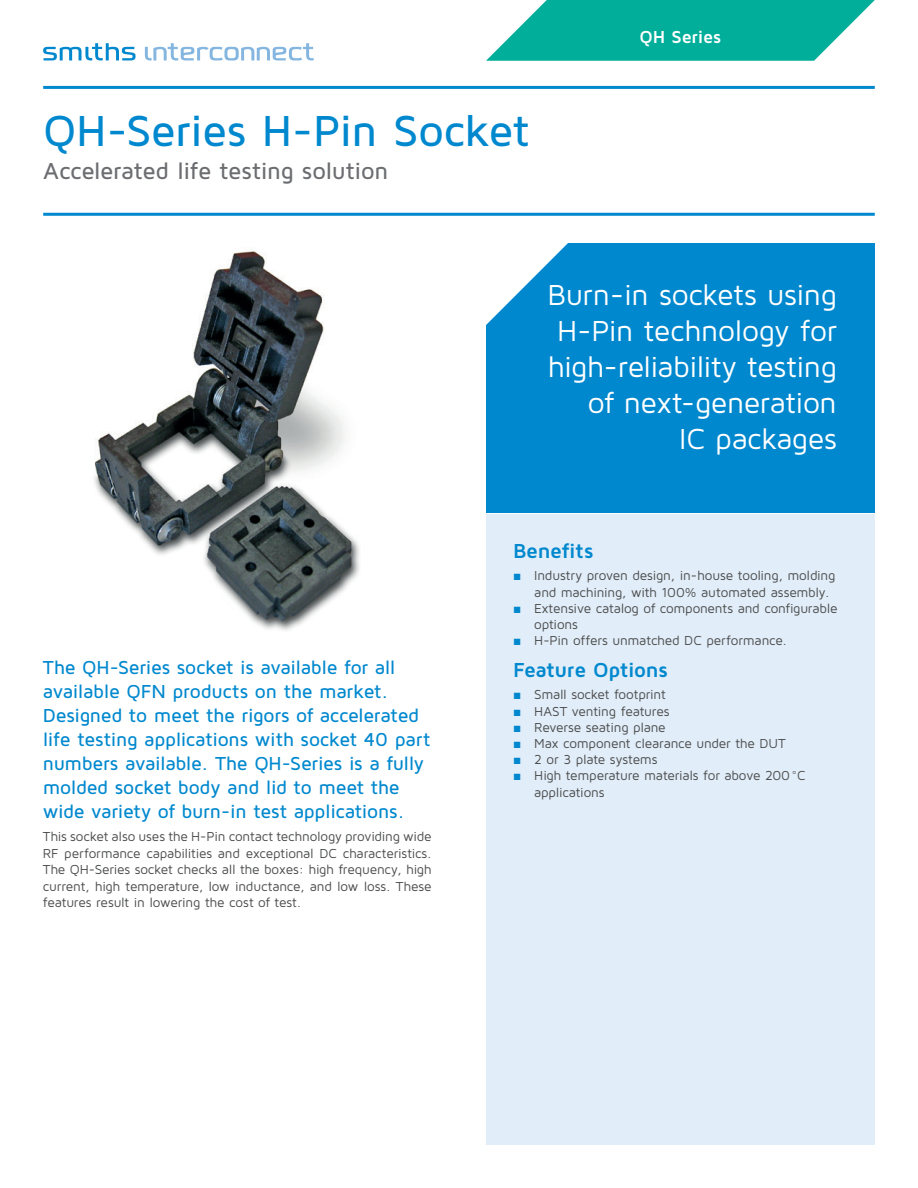
<style>
.page{position:relative;width:918px;height:1188px;background:#fff}
.page>*{position:absolute;margin:0;border:0;box-sizing:border-box;transform-origin:0 0}
.Heading_Cover_2{font:500 45px "Maven Pro";letter-spacing:-.015em;color:#0088ce}
.Heading_2B{font:30px/36px "Maven Pro";letter-spacing:-.015em;color:#fff;text-align:right}
.Heading_Cover_2B{font:500 24px "Maven Pro";letter-spacing:-.015em;color:#6c6d70}
.Heading_3{font:700 21px "Maven Pro";letter-spacing:-.015em;color:#0088ce}
.Heading_4{font:500 19.5px/24px "Maven Pro";letter-spacing:-.015em;color:#0088ce}
.t1{font:700 18px "Maven Pro";letter-spacing:-.015em;color:#fff}
.Text{font:13.5px/16.5px "Maven Pro";letter-spacing:-.015em;color:#4b4c4d}
.s1{font-family:"Arial";color:#0088ce}
</style>
<div class="page">
<div style="left:486px;top:514px;width:389px;height:631px;background:#e1edf8"></div>
<svg style="left:43px;top:43px;width:93px;height:17px"></svg>
<svg style="left:145px;top:43px;width:169px;height:17px"></svg>
<svg style="left:486px;top:0;width:389px;height:61px"></svg>
<img style="left:94px;top:251px;width:266px;height:380px">
<div style="left:486px;top:243px;width:389px;height:270px;background:#0088ce"></div>
<svg style="left:486px;top:243px;width:82px;height:82px"></svg>
<hr style="left:43px;top:213px;width:832px;height:3px;background:#0088ce">
<hr style="left:43px;top:86px;width:832px;height:3px;background:#0088ce">
<p class="Heading_Cover_2" style="left:43px;top:102px;width:488px">QH-Series H-Pin Socket</p>
<p class="Heading_Cover_2B" style="left:43px;top:156px;width:347px">Accelerated life testing solution</p>
<h3 class="t1" style="left:640px;top:25px;width:83px">QH Series</h3>
<p class="Heading_2B" style="left:547px;top:275px;width:291px">Burn-in sockets using<br>H-Pin technology for high-reliability testing of next-generation<br>IC packages</p>
<p class="Heading_4" style="left:43px;top:655px;width:389px">The QH-Series socket is available for all available QFN products on the market.<br>Designed to meet the rigors of accelerated life testing applications with socket 40 part numbers available. The QH-Series is a fully molded socket body and lid to meet the wide variety of burn-in test applications.</p>
<p class="Text" style="left:43px;top:828px;width:390px;text-align:justify">This socket also uses the H-Pin contact technology providing wide RF performance capabilities and exceptional DC characteristics.<br>The QH-Series socket checks all the boxes: high frequency, high current, high temperature, low inductance, and low loss. These features result in lowering the cost of test.</p>
<p class="Heading_3" style="left:513px;top:537px;width:82px">Benefits</p>
<p class="Text" style="left:534px;top:567px;width:303px;text-indent:-21px"><span class="s1">■</span> Industry proven design, in-house tooling, molding and machining, with 100% automated assembly.</p>
<p class="Text" style="left:534px;top:600px;width:305px;text-indent:-21px"><span class="s1">■</span> Extensive catalog of components and configurable options</p>
<p class="Text" style="left:513px;top:632px;width:275px"><span class="s1">■</span> H-Pin offers unmatched DC performance.</p>
<p class="Heading_3" style="left:513px;top:656px;width:157px">Feature Options</p>
<p class="Text" style="left:513px;top:686px;width:154px"><span class="s1">■</span> Small socket footprint</p>
<p class="Text" style="left:513px;top:702px;width:158px"><span class="s1">■</span> HAST venting features</p>
<p class="Text" style="left:513px;top:718px;width:154px"><span class="s1">■</span> Reverse seating plane</p>
<p class="Text" style="left:513px;top:735px;width:274px"><span class="s1">■</span> Max component clearance under the DUT</p>
<p class="Text" style="left:513px;top:751px;width:146px"><span class="s1">■</span> 2 or 3 plate systems</p>
<p class="Text" style="left:534px;top:767px;width:273px;text-indent:-21px"><span class="s1">■</span> High temperature materials for above 200°C applications</p>
</div>
